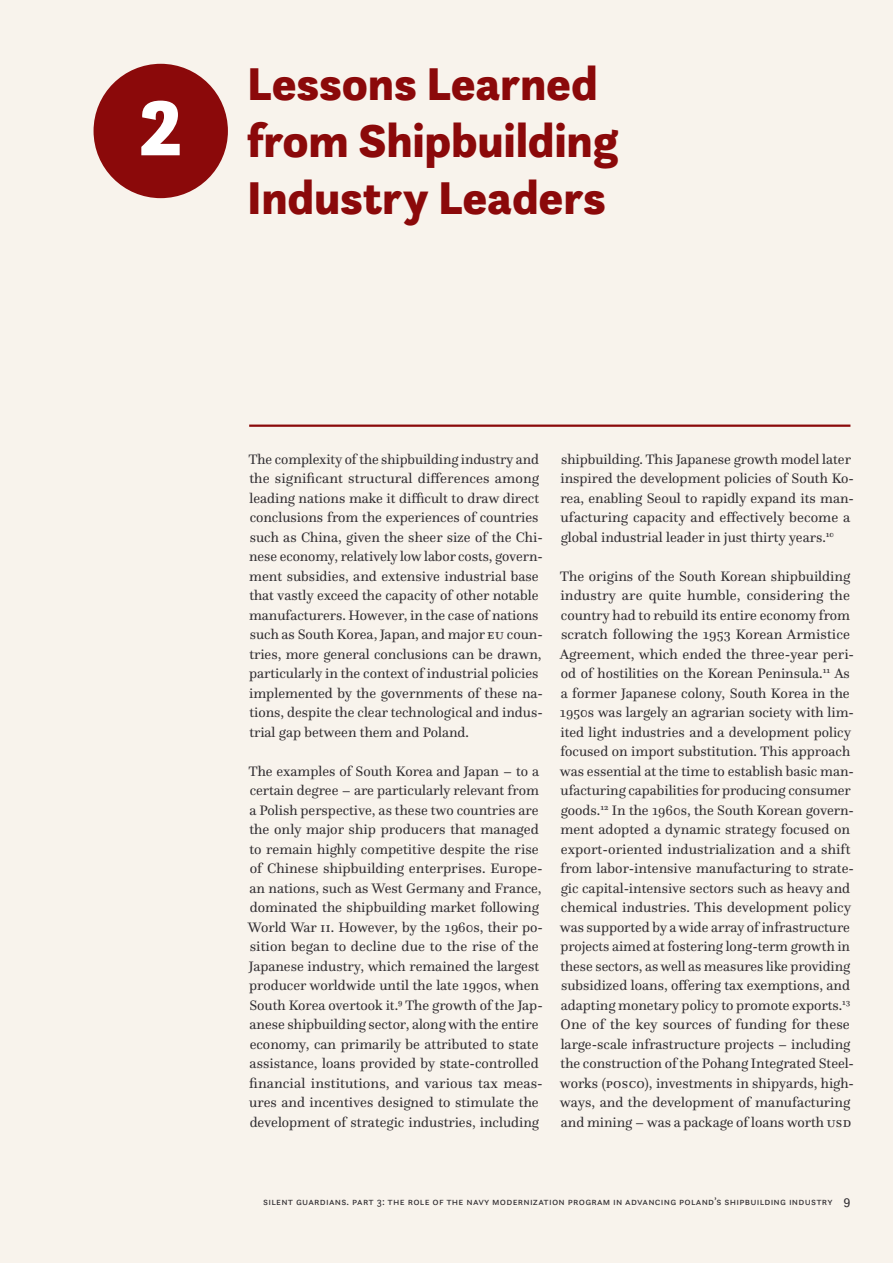
<style>
.page{position:relative;width:893px;height:1263px;background:#f8f3ec}
.page>*{position:absolute;margin:0;border:0;box-sizing:border-box;transform-origin:0 0}
.t1{font:900 81px "Questa Sans";color:#fff}
.t2{font:900 48px/57px "Questa Sans";letter-spacing:-.005em;color:#8b090a}
.body{font:14.25px/19.5px "Questa";color:#2f2c30}
.t3{font:10.5px "Questa Sans";letter-spacing:.02em;color:#2f2c30}
.s1{font-size:13.5px}
</style>
<div class="page">
<div style="left:94px;top:64px;width:134px;height:134px;background:#8b090a;border-radius:50%"></div>
<hr style="left:249px;top:425px;width:601px;height:2px;background:#8b090a">
<p class="t1" style="left:139px;top:75px;width:45px">2</p>
<p class="t2" style="left:247px;top:55px;width:373px">Lessons Learned from Shipbuilding<br>Industry Leaders</p>
<p class="body" style="left:249px;top:449px;width:296px">The complexity of the shipbuilding industry and the significant structural differences among leading nations make it difficult to draw direct conclusions from the experiences of countries such as China, given the sheer size of the Chi&shy;nese economy, relatively low labor costs, govern&shy;ment subsidies, and extensive industrial base that vastly exceed the capacity of other notable manufacturers. However, in the case of nations such as South Korea, Japan, and major EU coun&shy;tries, more general conclusions can be drawn, particularly in the context of industrial policies implemented by the governments of these na&shy;tions, despite the clear technological and indus&shy;trial gap between them and Poland.</p>
<p class="body" style="left:248px;top:761px;width:296px">The examples of South Korea and Japan – to a certain degree – are particularly relevant from a Polish perspective, as these two countries are the only major ship producers that managed to remain highly competitive despite the rise of Chinese shipbuilding enterprises. Europe&shy;an nations, such as West Germany and France, dominated the shipbuilding market following World War II. However, by the 1960s, their po&shy;sition began to decline due to the rise of the Japanese industry, which remained the largest producer worldwide until the late 1990s, when South Korea overtook it.<sup>9</sup> The growth of the Jap&shy;anese shipbuilding sector, along with the entire economy, can primarily be attributed to state assistance, loans provided by state-controlled financial institutions, and various tax meas&shy;ures and incentives designed to stimulate the development of strategic industries, including</p>
<p class="body" style="left:560px;top:449px;width:295px">shipbuilding. This Japanese growth model later inspired the development policies of South Ko&shy;rea, enabling Seoul to rapidly expand its man&shy;ufacturing capacity and effectively become a global industrial leader in just thirty years.<sup>10</sup></p>
<p class="body" style="left:560px;top:566px;width:296px">The origins of the South Korean shipbuilding industry are quite humble, considering the country had to rebuild its entire economy from scratch following the 1953 Korean Armistice Agreement, which ended the three-year peri&shy;od of hostilities on the Korean Peninsula.<sup>11</sup> As a former Japanese colony, South Korea in the 1950s was largely an agrarian society with lim&shy;ited light industries and a development policy focused on import substitution. This approach was essential at the time to establish basic man&shy;ufacturing capabilities for producing consumer goods.<sup>12</sup> In the 1960s, the South Korean govern&shy;ment adopted a dynamic strategy focused on export-oriented industrialization and a shift from labor-intensive manufacturing to strate&shy;gic capital-intensive sectors such as heavy and chemical industries. This development policy was supported by a wide array of infrastructure projects aimed at fostering long-term growth in these sectors, as well as measures like providing subsidized loans, offering tax exemptions, and adapting monetary policy to promote exports.<sup>13<br></sup>One of the key sources of funding for these large-scale infrastructure projects – including the construction of the Pohang Integrated Steel&shy;works (POSCO), investments in shipyards, high&shy;ways, and the development of manufacturing and mining – was a package of loans worth USD</p>
<p class="t3" style="left:263px;top:1194px;width:589px">Silent Guardians. Part 3: The Role of the Navy Modernization Program in Advancing Poland’s Shipbuilding I ndustry <span class="s1">9</span></p>
</div>
